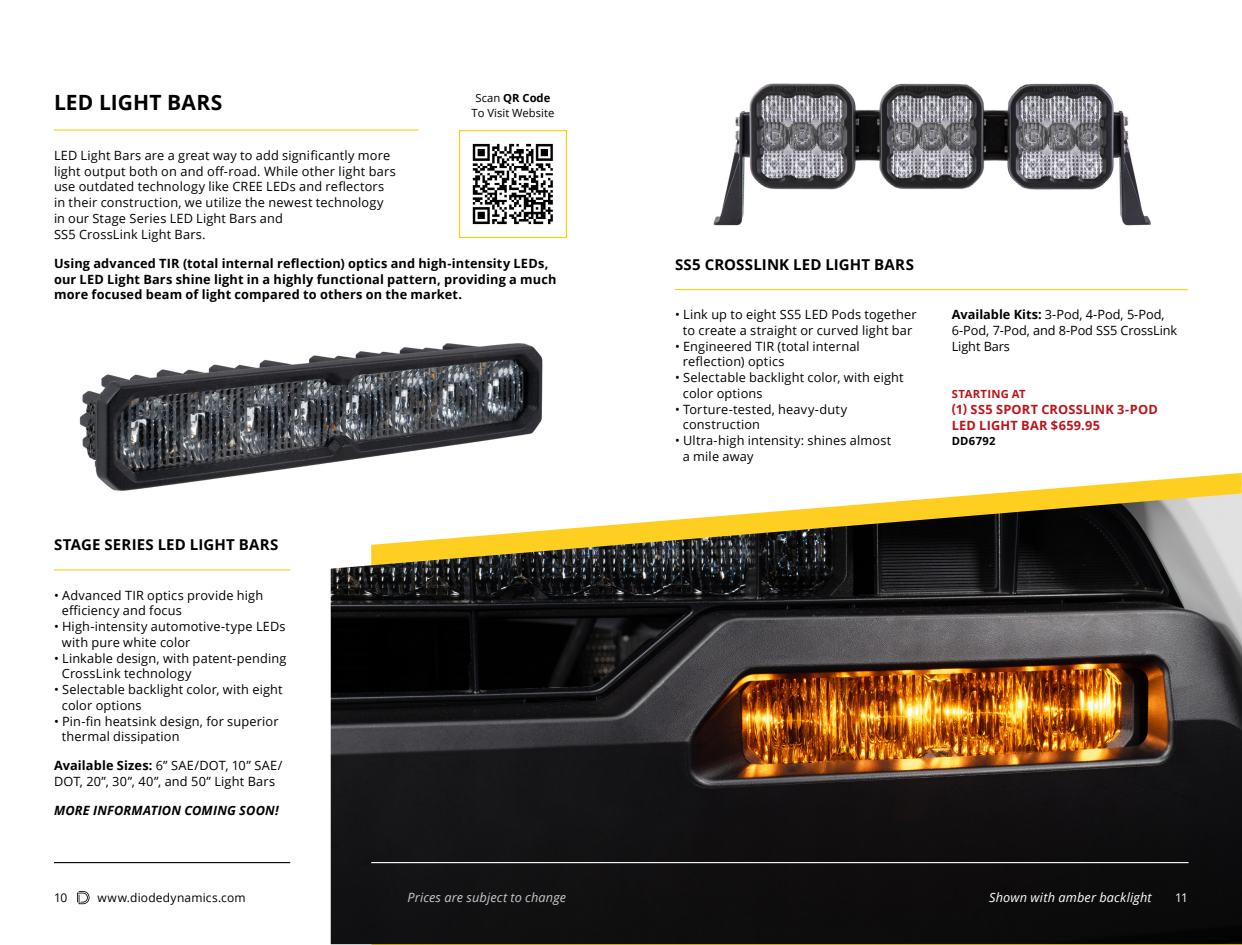
<style>
.page{position:relative;width:1242px;height:945px;background:#fff}
.page>*{position:absolute;margin:0;border:0;box-sizing:border-box;transform-origin:0 0}
.t1{font:700 21px "Open Sans";letter-spacing:.005em;color:#000}
.t2{font:700 15px "Open Sans";letter-spacing:.01em;color:#000}
.t3{font:12.75px/15.8px "Open Sans";letter-spacing:.015em;color:#000}
.t4{font:700 12.75px/15.8px "Open Sans";letter-spacing:.01em;color:#000}
.t5{font:12.75px/15.8px "Open Sans";letter-spacing:-.005em;color:#000}
.t6{font:700 12.75px/15.8px "Open Sans";letter-spacing:.02em;color:#ba141a}
.t7{font:italic 700 12.75px "Open Sans";letter-spacing:.015em;color:#000}
.t8{font:italic 12.75px "Open Sans";letter-spacing:.01em;color:#c7c8ca}
.t9{font:italic 12.75px "Open Sans";letter-spacing:.015em;color:#fff}
.t10{font:12px "Open Sans";letter-spacing:.015em;color:#000}
.t11{font:12px "Open Sans";color:#fff}
.t12{font:11.25px/14.2px "Open Sans";color:#000;text-align:center}
.t13{font:700 11.25px "Open Sans";letter-spacing:.025em;color:#ba141a}
.t14{font:700 11.25px "Open Sans";letter-spacing:.025em;color:#000}
.s1{font-weight:700}
</style>
<div class="page">
<svg style="left:77px;top:891px;width:13px;height:13px"></svg>
<img style="left:79px;top:343px;width:464px;height:148px">
<img style="left:472px;top:143px;width:81px;height:82px">
<div style="left:459px;top:130px;width:108px;height:108px;border:1px solid #fdce07"></div>
<hr style="left:54px;top:129px;width:364px;height:2px;background:#fed110">
<hr style="left:54px;top:569px;width:236px;height:2px;background:#fed110">
<hr style="left:54px;top:862px;width:236px;height:1px;background:#000">
<svg style="left:371px;top:473px;width:871px;height:472px"></svg>
<img style="left:331px;top:493px;width:911px;height:451px">
<hr style="left:675px;top:289px;width:513px;height:1px;background:#fed110">
<img style="left:713px;top:83px;width:438px;height:143px">
<hr style="left:371px;top:862px;width:818px;height:1px;background:#fff">
<h1 class="t1" style="left:54px;top:87px;width:170px">LED LIGHT BARS</h1>
<p class="t12" style="left:472px;top:91px;width:84px">Scan <span class="s1">QR Code<br></span>To Visit Website</p>
<p class="t3" style="left:54px;top:147px;width:343px">LED Light Bars are a great way to add significantly more light output both on and off-road. While other light bars use outdated technology like CREE LEDs and reflectors in their construction, we utilize the newest technology in our Stage Series LED Light Bars and<br>SS5 CrossLink Light Bars.</p>
<p class="t4" style="left:54px;top:255px;width:504px">Using advanced TIR (total internal reflection) optics and high-intensity LEDs, our LED Light Bars shine light in a highly functional pattern, providing a much more focused beam of light compared to others on the market.</p>
<p class="t2" style="left:54px;top:534px;width:226px">STAGE SERIES LED LIGHT BARS</p>
<p class="t3" style="left:62px;top:587px;width:203px;text-indent:-8px">• Advanced TIR optics provide high efficiency and focus</p>
<p class="t3" style="left:62px;top:618px;width:225px;text-indent:-8px">• High-intensity automotive-type LEDs with pure white color</p>
<p class="t3" style="left:62px;top:650px;width:226px;text-indent:-8px">• Linkable design, with patent-pending<br>CrossLink technology</p>
<p class="t3" style="left:62px;top:681px;width:222px;text-indent:-8px">• Selectable backlight color, with eight color options</p>
<p class="t3" style="left:62px;top:713px;width:218px;text-indent:-8px">• Pin-fin heatsink design, for superior thermal dissipation</p>
<p class="t3" style="left:54px;top:758px;width:230px"><span class="s1">Available Sizes:</span> 6” SAE/DOT, 10” SAE/<br>DOT, 20”, 30”, 40”, and 50” Light Bars</p>
<p class="t7" style="left:54px;top:802px;width:226px">MORE INFORMATION COMING SOON!</p>
<p class="t2" style="left:675px;top:254px;width:240px">SS5 CROSSLINK LED LIGHT BARS</p>
<p class="t3" style="left:675px;top:306px;width:243px;text-align:center">• Link up to eight SS5 LED Pods together to create a straight or curved light bar</p>
<p class="t3" style="left:683px;top:338px;width:178px;text-indent:-8px">• Engineered TIR (total internal reflection) optics</p>
<p class="t3" style="left:683px;top:369px;width:222px;text-indent:-8px">• Selectable backlight color, with eight color options</p>
<p class="t3" style="left:683px;top:401px;width:166px;text-indent:-8px">• Torture-tested, heavy-duty construction</p>
<p class="t3" style="left:683px;top:432px;width:210px;text-indent:-8px">• Ultra-high intensity: shines almost a mile away</p>
<p class="t5" style="left:952px;top:306px;width:227px"><span class="s1">Available Kits:</span> 3-Pod, 4-Pod, 5-Pod,<br>6-Pod, 7-Pod, and 8-Pod SS5 CrossLink<br>Light Bars</p>
<p class="t13" style="left:952px;top:386px;width:76px">STARTING AT</p>
<p class="t6" style="left:952px;top:401px;width:208px">(1) SS5 SPORT CROSSLINK 3-POD<br>LED LIGHT BAR $659.95</p>
<p class="t14" style="left:952px;top:433px;width:45px">DD6792</p>
<p class="t10" style="left:54px;top:890px;width:15px">10</p>
<p class="t10" style="left:98px;top:890px;width:150px">www.diodedynamics.com</p>
<p class="t8" style="left:408px;top:889px;width:160px">Prices are subject to change</p>
<p class="t9" style="left:989px;top:889px;width:164px">Shown with amber backlight</p>
<p class="t11" style="left:1175px;top:890px;width:14px">11</p>
</div>
